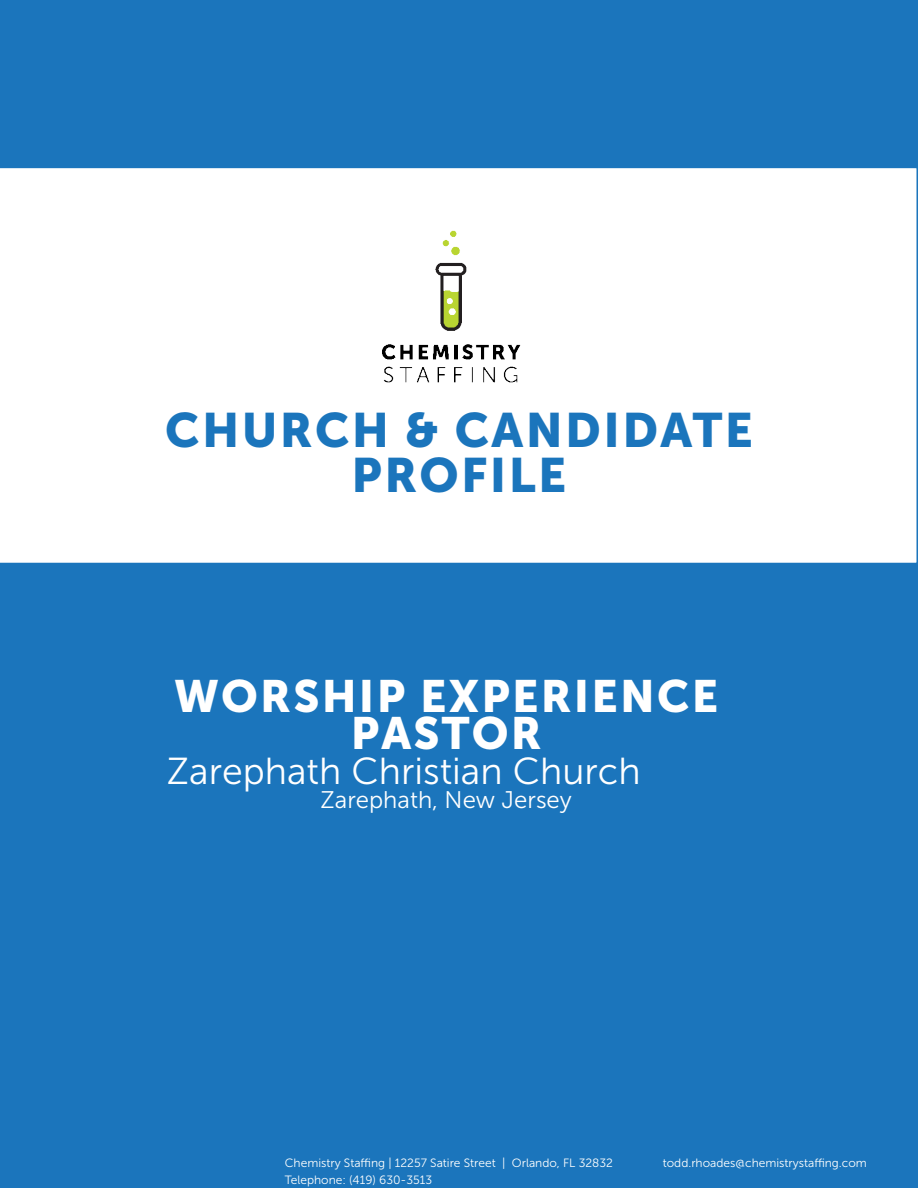
<style>
.page{position:relative;width:918px;height:1188px;background:#1b75bc}
.page>*{position:absolute;margin:0;border:0;box-sizing:border-box;transform-origin:0 0}
.t1{font:48px/45px "Museo Sans 900";letter-spacing:.05em;color:#1b75bc;text-align:center}
.t2{font:45px/37.7px "Museo Sans 900";letter-spacing:.05em;color:#fff;text-align:center}
.t3{font:37.5px "Museo Sans 300";color:#fff}
.t4{font:24px "Museo Sans 300";color:#fff}
.t5{font:12px/16.5px "Museo Sans 300";color:#fff}
</style>
<div class="page">
<svg style="left:0;top:167px;width:918px;height:397px"></svg>
<img style="left:345px;top:203px;width:234px;height:188px">
<p class="t1" style="left:165px;top:408px;width:589px">CHURCH &amp; CANDIDATE<br>PROFILE</p>
<p class="t2" style="left:174px;top:677px;width:546px">WORSHIP EXPERIENCE<br>PASTOR</p>
<p class="t3" style="left:167px;top:751px;width:475px">Zarephath Christian Church</p>
<p class="t4" style="left:321px;top:786px;width:253px">Zarephath, New Jersey</p>
<p class="t5" style="left:285px;top:1155px;width:330px">Chemistry Staffing | 12257 Satire Street | Orlando, FL 32832<br>Telephone: (419) 630-3513</p>
<p class="t5" style="left:663px;top:1155px;width:206px">todd.rhoades@chemistrystaffing.com</p>
</div>
